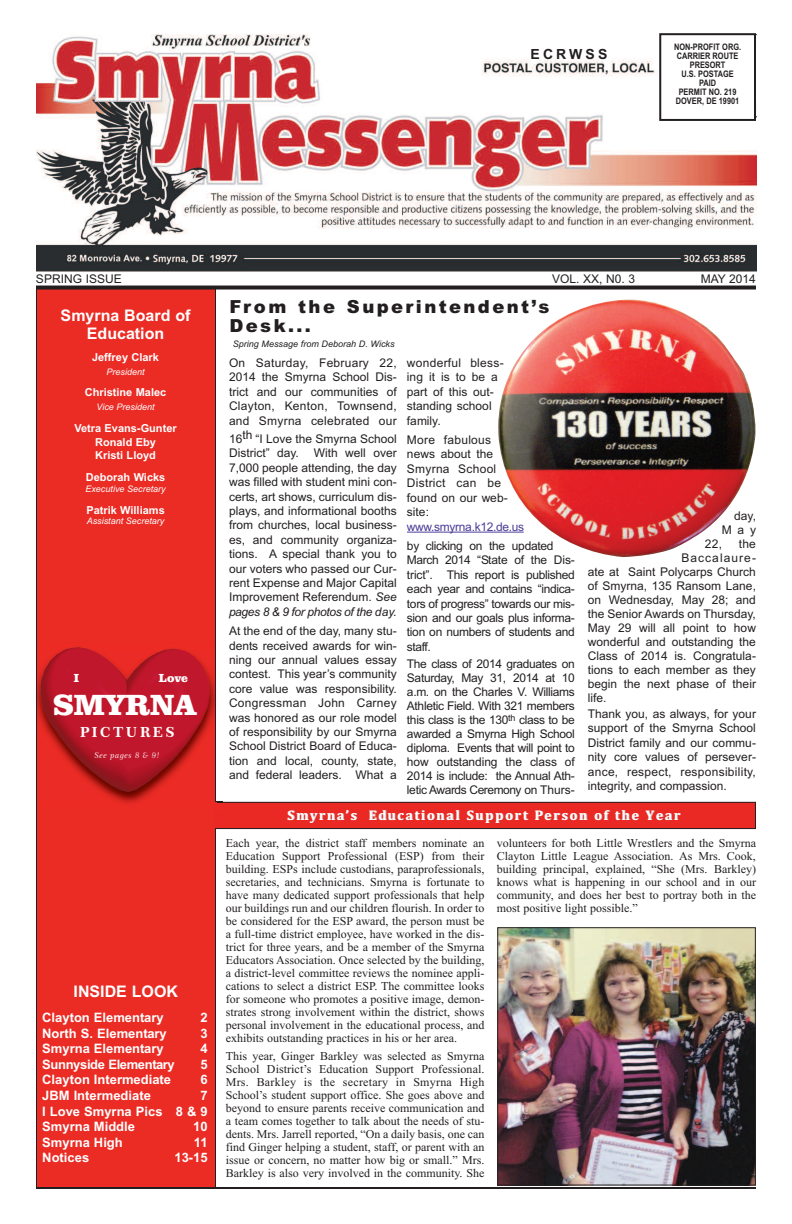
<style>
.page{position:relative;width:792px;height:1224px;background:#fff}
.page>*{position:absolute;margin:0;border:0;box-sizing:border-box;transform-origin:0 0}
.t1{font:900 30px "Clarendon BT";color:#fff}
.t2{font:900 18px/19px "Arial";letter-spacing:.135em;color:#231f20}
.t3{font:700 16px/18px "Arial";color:#fff;text-align:center}
.t4{font:700 14px "Cambria";letter-spacing:.115em;color:#fff}
.t5{font:14px "Century 751 BT Bold B";letter-spacing:.185em;color:#fff}
.t6{font:700 14px "Arial";letter-spacing:.22em;color:#231f20}
.t7{font:700 13px/15.6px "Arial";color:#fff;text-align:justify}
.t8{font:700 13px "Arial";letter-spacing:-.03em;color:#fff}
.t9{font:12px/14.4px "Arial";color:#231f20;text-align:justify}
.t10{font:12px/13px "Times New Roman";color:#231f20;text-align:justify}
.t11{font:12px/14.4px "Arial";letter-spacing:-.03em;color:#231f20}
.t12{font:12px/14.4px "Arial";letter-spacing:.02em;color:#231f20}
.t13{font:12px "Arial";letter-spacing:-.03em;color:#4d3c98}
.t14{font:12px "Arial";letter-spacing:.09em;color:#231f20}
.t15{font:900 12px "Clarendon BT";color:#fff}
.t16{font:700 11px/14px "Arial";color:#fff;text-align:center}
.t17{font:700 9px/9px "Arial Narrow";color:#231f20;text-align:center}
.t18{font:italic 9px "Arial";color:#fff}
.t19{font:italic 9px "Arial";color:#231f20}
.t20{font:8px "Century 751 BT No 2 Italic B";letter-spacing:.055em;color:#fff}
.s1{font-style:italic}
</style>
<div class="page">
<hr style="left:407px;top:532px;width:117px;height:1px;background:#4d3c98">
<div style="left:36px;top:288px;width:180px;height:900px;background:#ea2c25"></div>
<svg style="left:36px;top:286px;width:720px;height:4px;background:#3c3333"></svg>
<img style="left:36px;top:35px;width:720px;height:237px">
<hr style="left:36px;top:1187px;width:720px;height:2px;background:#231f20">
<div style="left:660px;top:34px;width:95px;height:86px;background:#fff"></div>
<div style="left:659px;top:33px;width:97px;height:88px;border:2px solid #231f20"></div>
<div style="left:216px;top:802px;width:540px;height:27px;background:#ea2924"></div>
<div style="left:215px;top:802px;width:541px;height:27px;border:1px solid #231f20"></div>
<hr style="left:214px;top:803px;width:3px;height:25px;background:#ea2924">
<img style="left:499px;top:929px;width:255px;height:255px">
<div style="left:497px;top:927px;width:259px;height:259px;border:1px solid #231f20"></div>
<img style="left:215px;top:643px;width:8px;height:159px">
<img style="left:37px;top:678px;width:178px;height:125px">
<img style="left:36px;top:643px;width:1px;height:168px">
<svg style="left:214px;top:802px;width:9px;height:2px"></svg>
<img style="left:39px;top:647px;width:173px;height:146px">
<img style="left:498px;top:300px;width:257px;height:257px">
<p class="t6" style="left:531px;top:46px;width:78px">ECRWSS</p>
<p class="t17" style="left:674px;top:42px;width:69px">NON-PROFIT ORG.<br>CARRIER ROUTE<br>PRESORT<br>U.S. POSTAGE<br>PAID<br>PERMIT NO. 219<br>DOVER, DE 19901</p>
<p class="t9" style="left:36px;top:272px;width:87px">SPRING ISSUE</p>
<p class="t9" style="left:552px;top:272px;width:85px">VOL. XX, N0. 3</p>
<p class="t9" style="left:701px;top:272px;width:57px">MAY 2014</p>
<h3 class="t3" style="left:61px;top:307px;width:131px">Smyrna Board of<br>Education</h3>
<p class="t16" style="left:92px;top:350px;width:68px">Jeffrey Clark</p>
<p class="t18" style="left:107px;top:367px;width:40px">President</p>
<p class="t16" style="left:85px;top:385px;width:83px">Christine Malec</p>
<p class="t18" style="left:97px;top:402px;width:60px">Vice President</p>
<p class="t16" style="left:74px;top:421px;width:104px">Vetra Evans-Gunter<br>Ronald Eby</p>
<p class="t16" style="left:86px;top:444px;width:81px;line-height:22px">Kristi Lloyd<br>Deborah Wicks</p>
<p class="t18" style="left:85px;top:484px;width:82px">Executive Secretary</p>
<p class="t16" style="left:86px;top:503px;width:80px">Patrik Williams</p>
<p class="t18" style="left:87px;top:516px;width:79px">Assistant Secretary</p>
<p class="t15" style="left:74px;top:671px;width:7px">I</p>
<p class="t15" style="left:159px;top:671px;width:31px">Love</p>
<h1 class="t1" style="left:53px;top:687px;width:145px">SMYRNA</h1>
<p class="t5" style="left:80px;top:724px;width:96px">PICTURES</p>
<p class="t20" style="left:94px;top:750px;width:66px">See pages 8 &amp; 9!</p>
<h3 class="t3" style="left:74px;top:982px;width:106px">INSIDE LOOK</h3>
<p class="t7" style="left:42px;top:1010px;width:123px">Clayton Elementary</p>
<p class="t7" style="left:200px;top:1010px;width:9px">2</p>
<p class="t7" style="left:42px;top:1025px;width:126px">North S. Elementary</p>
<p class="t7" style="left:200px;top:1025px;width:9px">3</p>
<p class="t7" style="left:42px;top:1041px;width:123px">Smyrna Elementary</p>
<p class="t7" style="left:200px;top:1041px;width:9px">4</p>
<p class="t8" style="left:42px;top:1057px;width:134px">Sunnyside Elementary</p>
<p class="t7" style="left:200px;top:1056px;width:9px">5</p>
<p class="t7" style="left:42px;top:1072px;width:130px">Clayton Intermediate</p>
<p class="t7" style="left:200px;top:1072px;width:9px">6</p>
<p class="t7" style="left:42px;top:1088px;width:110px">JBM Intermediate</p>
<p class="t7" style="left:42px;top:1088px;width:167px;text-indent:158px">7<br>I Love Smyrna Pics 8 &amp; 9<br>Smyrna Middle</p>
<p class="t7" style="left:193px;top:1119px;width:16px">10</p>
<p class="t7" style="left:42px;top:1134px;width:82px">Smyrna High</p>
<p class="t7" style="left:194px;top:1134px;width:15px">11</p>
<p class="t7" style="left:42px;top:1150px;width:48px">Notices</p>
<p class="t7" style="left:174px;top:1150px;width:35px">13-15</p>
<h2 class="t2" style="left:230px;top:297px;width:322px">From the Superintendent’s<br>Desk...</h2>
<p class="t19" style="left:233px;top:339px;width:163px">Spring Message from Deborah D. Wicks</p>
<p class="t9" style="left:229px;top:356px;width:169px">On Saturday, February 22, 2014 the Smyrna School Dis&shy;trict and our communities of Clayton, Kenton, Townsend, and Smyrna celebrated our</p>
<p class="t9" style="left:229px;top:432px;width:169px">16th “I Love the Smyrna School District” day. With well over 7,000 people attending, the day was filled with student mini con&shy;certs, art shows, curriculum dis&shy;plays, and informational booths from churches, local business&shy;es, and community organiza&shy;tions. A special thank you to our voters who passed our Cur&shy;rent Expense and Major Capital Improvement Referendum. <span class="s1">See pages 8 &amp; 9 for photos of the day.</span></p>
<p class="t9" style="left:229px;top:624px;width:169px">At the end of the day, many stu&shy;dents received awards for win&shy;ning our annual values essay contest. This year’s community core value was responsibility.<br>Congressman John Carney was honored as our role model of responsibility by our Smyrna School District Board of Educa&shy;tion and local, county, state, and federal leaders. What a</p>
<p class="t9" style="left:407px;top:356px;width:98px;text-align:left">wonderful bless&shy;ing it is to be a part of this out&shy;standing school family.</p>
<p class="t12" style="left:407px;top:433px;width:102px">More fabulous news about the<br>Smyrna School<br>District can be found on our web&shy;site:</p>
<p class="t13" style="left:407px;top:520px;width:119px">www.smyrna.k12.de.us</p>
<p class="t11" style="left:407px;top:539px;width:169px">by clicking on the updated<br>March 2014 “State of the Dis&shy;trict”. This report is published each year and contains “indica&shy;tors of progress” towards our mis&shy;sion and our goals plus informa&shy;tion on numbers of students and staff.</p>
<p class="t9" style="left:407px;top:657px;width:169px;line-height:14px">The class of 2014 graduates on Saturday, May 31, 2014 at 10 a.m. on the Charles V. Williams Athletic Field. With 321 members this class is the 130<sup>th</sup> class to be awarded a Smyrna High School diploma. Events that will point to how outstanding the class of 2014 is include: the Annual Ath&shy;letic Awards Ceremony on Thurs-</p>
<p class="t9" style="left:734px;top:508px;width:23px">day,</p>
<p class="t9" style="left:722px;top:522px;width:36px">May</p>
<p class="t9" style="left:705px;top:536px;width:19px">22,</p>
<p class="t9" style="left:739px;top:536px;width:19px">the</p>
<p class="t14" style="left:681px;top:551px;width:76px">Baccalaure-</p>
<p class="t9" style="left:588px;top:564px;width:170px">ate at Saint Polycarps Church</p>
<p class="t9" style="left:588px;top:578px;width:170px">of Smyrna, 135 Ransom Lane,</p>
<p class="t9" style="left:588px;top:592px;width:170px">on Wednesday, May 28; and</p>
<p class="t9" style="left:588px;top:606px;width:170px">the Senior Awards on Thursday,</p>
<p class="t9" style="left:588px;top:620px;width:170px">May 29 will all point to how</p>
<p class="t9" style="left:588px;top:634px;width:170px">wonderful and outstanding the</p>
<p class="t9" style="left:588px;top:648px;width:170px">Class of 2014 is. Congratula-</p>
<p class="t9" style="left:588px;top:662px;width:170px">tions to each member as they</p>
<p class="t9" style="left:588px;top:676px;width:170px">begin the next phase of their</p>
<p class="t9" style="left:588px;top:690px;width:20px">life.</p>
<p class="t9" style="left:588px;top:707px;width:170px">Thank you, as always, for your support of the Smyrna School District family and our commu&shy;nity core values of persever&shy;ance, respect, responsibility, integrity, and compassion.</p>
<p class="t4" style="left:287px;top:807px;width:394px">Smyrna’s Educational Support Person of the Year</p>
<p class="t10" style="left:226px;top:837px;width:260px">Each year, the district staff members nominate an Education Support Professional (ESP) from their building. ESPs include custodians, paraprofessionals, secretaries, and technicians. Smyrna is fortunate to have many dedicated support professionals that help our buildings run and our children flourish. In order to be considered for the ESP award, the person must be a full-time district employee, have worked in the dis&shy;trict for three years, and be a member of the Smyrna Educators Association. Once selected by the building, a district-level committee reviews the nominee appli&shy;cations to select a district ESP. The committee looks for someone who promotes a positive image, demon&shy;strates strong involvement within the district, shows personal involvement in the educational process, and exhibits outstanding practices in his or her area.</p>
<p class="t10" style="left:226px;top:1050px;width:260px">This year, Ginger Barkley was selected as Smyrna School District’s Education Support Professional.<br>Mrs. Barkley is the secretary in Smyrna High School’s student support office. She goes above and beyond to ensure parents receive communication and a team comes together to talk about the needs of stu&shy;dents. Mrs. Jarrell reported, “On a daily basis, one can find Ginger helping a student, staff, or parent with an issue or concern, no matter how big or small.” Mrs.<br>Barkley is also very involved in the community. She</p>
<p class="t10" style="left:497px;top:837px;width:261px">volunteers for both Little Wrestlers and the Smyrna Clayton Little League Association. As Mrs. Cook, building principal, explained, “She (Mrs. Barkley) knows what is happening in our school and in our community, and does her best to portray both in the most positive light possible.”</p>
</div>
